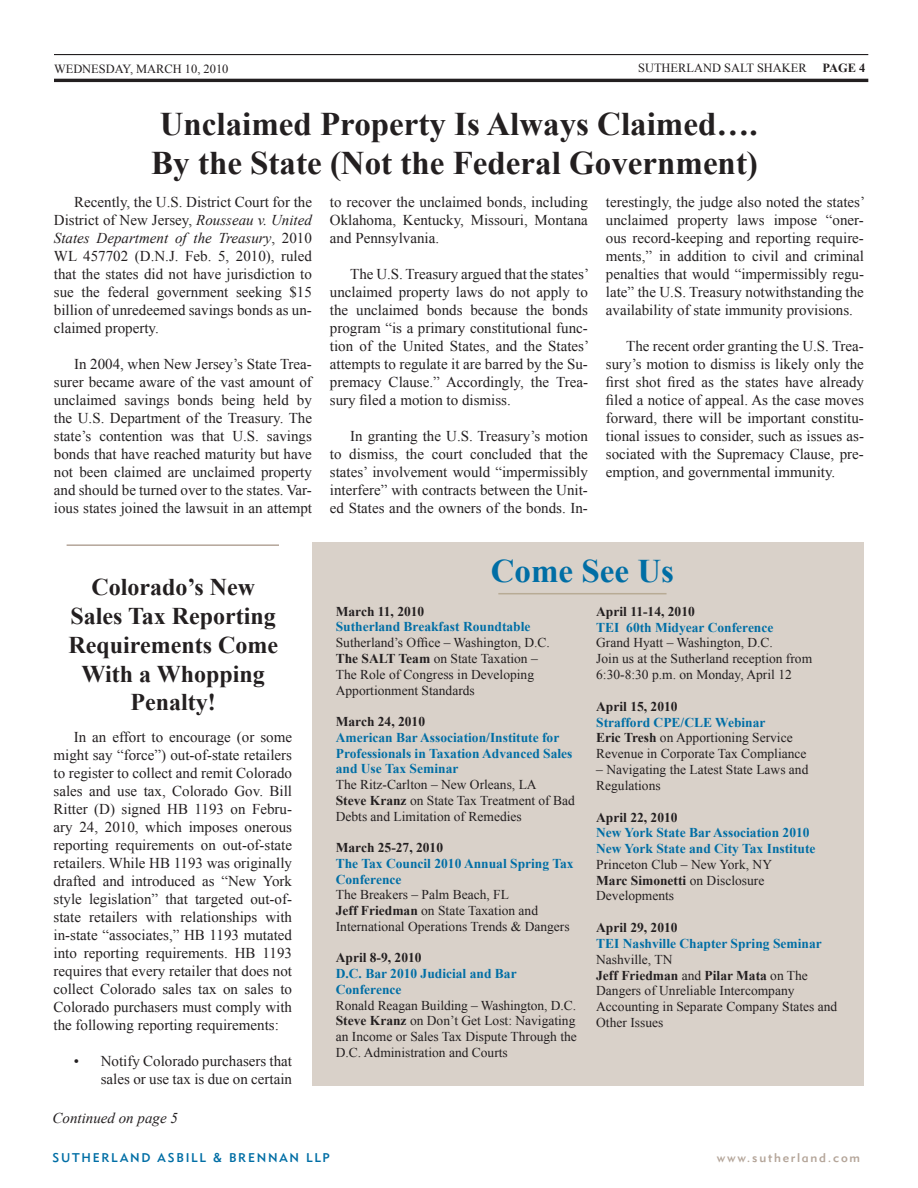
<style>
.page{position:relative;width:918px;height:1188px;background:#fff}
.page>*{position:absolute;margin:0;border:0;box-sizing:border-box;transform-origin:0 0}
.t1{font:700 33px/39px "Times New Roman";color:#231f20}
.t2{font:700 33px "Times New Roman";color:#006ea5}
.t3{font:700 24px/28.8px "Times New Roman";color:#231f20;text-align:center}
.t4{font:15px/18px "Times New Roman";color:#231f20;text-align:justify}
.t5{font:italic 15px "Times New Roman";color:#231f20}
.t6{font:13.5px/15.8px "Times New Roman";color:#231f20}
.t7{font:700 13.5px/15.8px "Times New Roman";color:#006ea5}
.t8{font:12.45px "Times New Roman";color:#231f20}
.t9{font:12.45px "Geometric 415 BT Medium A";letter-spacing:.14em;color:#006ea5}
.t10{font:12.45px "Geometric 415 BT Medium A";letter-spacing:.14em;color:#b4a599}
.t11{font:700 12.45px "Times New Roman";color:#231f20}
.s1{font-style:italic}
.s2{font-weight:700}
.s3{font-weight:700;color:#006ea5}
.s4{color:#231f20}
.s5{font-weight:400;color:#231f20}
</style>
<div class="page">
<hr style="left:54px;top:54px;width:814px;height:1px;background:#231f20">
<hr style="left:54px;top:79px;width:814px;height:3px;background:#231f20">
<hr style="left:67px;top:544px;width:212px;height:2px;background:#b4a599">
<div style="left:313px;top:543px;width:551px;height:543px;background:#d9d1c9"></div>
<hr style="left:498px;top:593px;width:169px;height:1px;background:#b8ab95">
<p class="t8" style="left:54px;top:60px;width:176px">wednesday, March 10, 2010</p>
<p class="t8" style="left:638px;top:60px;width:33px">SUTHER</p>
<p class="t8" style="left:687px;top:60px;width:18px">LAND</p>
<p class="t8" style="left:724px;top:60px;width:42px">SA LT SHA</p>
<p class="t8" style="left:782px;top:60px;width:18px">KER</p>
<p class="t11" style="left:822px;top:59px;width:44px">Page 4</p>
<p class="t1" style="left:151px;top:104px;width:608px">Unclaimed Property Is Always Claimed….<br>By the State (Not the Federal Government)</p>
<p class="t4" style="left:54px;top:193px;width:260px;text-indent:20px">Recently, the U.S. District Court for the District of New Jersey, <span class="s1">Rousseau v. United States Department of the Treasury</span>, 2010<br>WL 457702 (D.N.J. Feb. 5, 2010), ruled that the states did not have jurisdiction to sue the federal government seeking $15 billion of unredeemed savings bonds as un&shy;claimed property.</p>
<p class="t4" style="left:54px;top:355px;width:260px;text-indent:20px">In 2004, when New Jersey’s State Trea&shy;surer became aware of the vast amount of unclaimed savings bonds being held by the U.S. Department of the Treasury. The state’s contention was that U.S. savings bonds that have reached maturity but have not been claimed are unclaimed property and should be turned over to the states. Var&shy;ious states joined the lawsuit in an attempt</p>
<p class="t4" style="left:330px;top:193px;width:259px">to recover the unclaimed bonds, including Oklahoma, Kentucky, Missouri, Montana and Pennsylvania.</p>
<p class="t4" style="left:330px;top:265px;width:261px;text-indent:20px">The U.S. Treasury argued that the states’ unclaimed property laws do not apply to the unclaimed bonds because the bonds program “is a primary constitutional func&shy;tion of the United States, and the States’ attempts to regulate it are barred by the Su&shy;premacy Clause.” Accordingly, the Trea&shy;sury filed a motion to dismiss.</p>
<p class="t4" style="left:330px;top:427px;width:260px;text-indent:20px">In granting the U.S. Treasury’s motion to dismiss, the court concluded that the states’ involvement would “impermissibly interfere” with contracts between the Unit&shy;ed States and the owners of the bonds. In-</p>
<p class="t4" style="left:606px;top:193px;width:261px">terestingly, the judge also noted the states’ unclaimed property laws impose “oner&shy;ous record-keeping and reporting require&shy;ments,” in addition to civil and criminal penalties that would “impermissibly regu&shy;late” the U.S. Treasury notwithstanding the availability of state immunity provisions.</p>
<p class="t4" style="left:606px;top:337px;width:260px;text-indent:20px">The recent order granting the U.S. Trea&shy;sury’s motion to dismiss is likely only the first shot fired as the states have already filed a notice of appeal. As the case moves forward, there will be important constitu&shy;tional issues to consider, such as issues as&shy;sociated with the Supremacy Clause, pre&shy;emption, and governmental immunity.</p>
<p class="t3" style="left:68px;top:572px;width:211px">Colorado’s New<br>Sales Tax Reporting<br>Requirements Come<br>With a Whopping<br>Penalty!</p>
<p class="t4" style="left:54px;top:728px;width:240px;text-indent:20px">In an effort to encourage (or some might say “force”) out-of-state retailers to register to collect and remit Colorado sales and use tax, Colorado Gov. Bill Ritter (D) signed HB 1193 on Febru&shy;ary 24, 2010, which imposes onerous reporting requirements on out-of-state retailers. While HB 1193 was originally drafted and introduced as “New York style legislation” that targeted out-of&shy;state retailers with relationships with in-state “associates,” HB 1193 mutated into reporting requirements. HB 1193 requires that every retailer that does not collect Colorado sales tax on sales to Colorado purchasers must comply with the following reporting requirements:</p>
<p class="t4" style="left:74px;top:1052px;width:220px;text-align:right">• Notify Colorado purchasers that sales or use tax is due on certain</p>
<p class="t5" style="left:52px;top:1108px;width:127px">Continued on page 5</p>
<p class="t2" style="left:491px;top:548px;width:185px">Come See Us</p>
<p class="t6" style="left:336px;top:603px;width:216px"><span class="s2">March 11, 2010<br></span><span class="s3">Sutherland Breakfast Roundtable<br></span>Sutherland’s Office – Washington, D.C.<br><span class="s2">The SALT Team</span> on State Taxation –<br>The Role of Congress in Developing<br>Apportionment Standards</p>
<p class="t7" style="left:336px;top:713px;width:241px"><span class="s4">March 24, 2010<br></span>American Bar Association/Institute for<br>Professionals in Taxation Advanced Sales and Use Tax Seminar<br><span class="s5">The Ritz-Carlton – New Orleans, LA<br></span><span class="s4">Steve Kranz</span> <span class="s5">on State Tax Treatment of Bad<br>Debts and Limitation of Remedies</span></p>
<p class="t6" style="left:336px;top:839px;width:239px"><span class="s2">March 25-27, 2010<br></span><span class="s3">The Tax Council 2010 Annual Spring Tax<br>Conference<br></span>The Breakers – Palm Beach, FL<br><span class="s2">Jeff Friedman</span> on State Taxation and<br>International Operations Trends &amp; Dangers</p>
<p class="t6" style="left:336px;top:950px;width:243px"><span class="s2">April 8-9, 2010<br></span><span class="s3">D.C. Bar 2010 Judicial and Bar<br>Conference<br></span>Ronald Reagan Building – Washington, D.C.<br><span class="s2">Steve Kranz</span> on Don’t Get Lost: Navigating an Income or Sales Tax Dispute Through the<br>D.C. Administration and Courts</p>
<p class="t6" style="left:596px;top:603px;width:217px"><span class="s2">April 11-14, 2010<br></span><span class="s3">TEI 60th Midyear Conference<br></span>Grand Hyatt – Washington, D.C.<br>Join us at the Sutherland reception from<br>6:30-8:30 p.m. on Monday, April 12</p>
<p class="t6" style="left:596px;top:698px;width:212px"><span class="s2">April 15, 2010<br></span><span class="s3">Strafford CPE/CLE Webinar<br></span><span class="s2">Eric Tresh</span> on Apportioning Service<br>Revenue in Corporate Tax Compliance</p>
<p class="t6" style="left:596px;top:761px;width:214px">– Navigating the Latest State Laws and<br>Regulations</p>
<p class="t7" style="left:596px;top:809px;width:221px"><span class="s4">April 22, 2010<br></span>New York State Bar Association 2010<br>New York State and City Tax Institute<br><span class="s5">Princeton Club – New York, NY<br></span><span class="s4">Marc Simonetti</span> <span class="s5">on Disclosure<br>Developments</span></p>
<p class="t6" style="left:596px;top:920px;width:243px"><span class="s2">April 29, 2010<br></span><span class="s3">TEI Nashville Chapter Spring Seminar<br></span>Nashville, TN<br><span class="s2">Jeff Friedman</span> and <span class="s2">Pilar Mata</span> on The<br>Dangers of Unreliable Intercompany<br>Accounting in Separate Company States and<br>Other Issues</p>
<p class="t9" style="left:53px;top:1150px;width:279px">SUTHERLAND ASBILL &amp; BRENNAN LLP</p>
<p class="t10" style="left:717px;top:1150px;width:145px">WWW.SUTHERLAND.COM</p>
</div>
